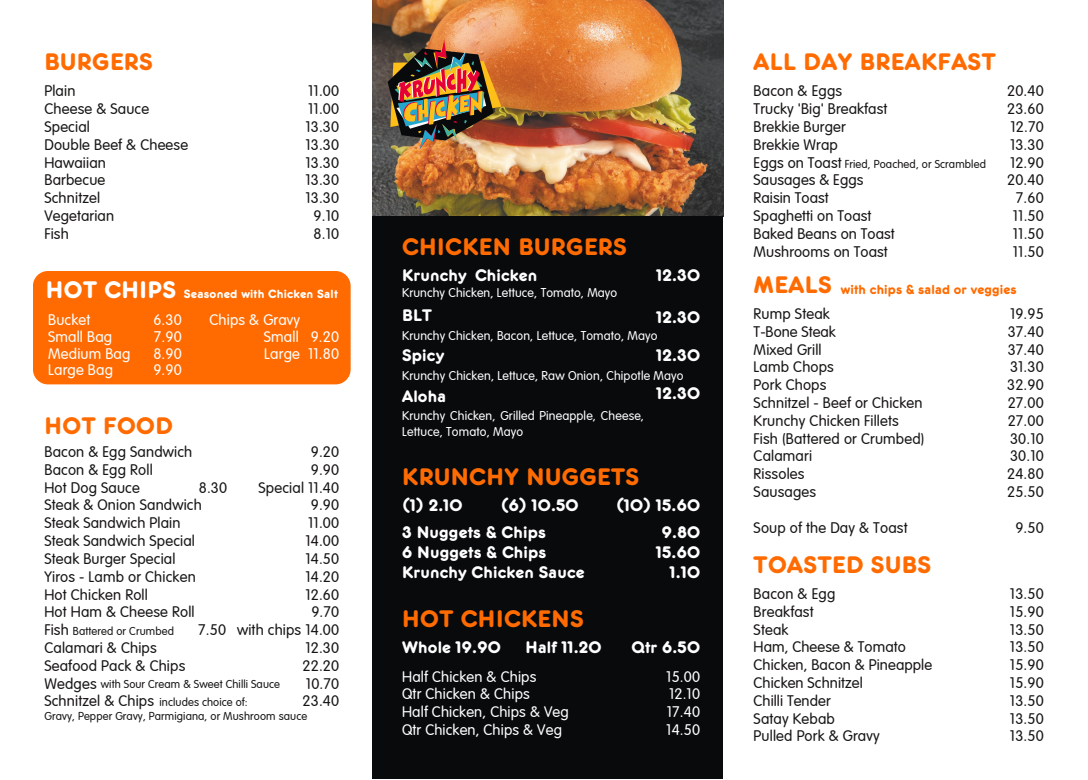
<style>
.page{position:relative;width:1088px;height:780px;background:#fff}
.page>*{position:absolute;margin:0;border:0;box-sizing:border-box;transform-origin:0 0}
.t1{font:25px "Frankfurter Medium Std";letter-spacing:.02em;color:#ff6b01}
.t2{font:25px "Frankfurter Medium Std";letter-spacing:.02em;color:#fff}
.t3{font:17.5px/27.2px "Frankfurter Medium Std";letter-spacing:.01em;color:#fff}
.t4{font:300 15px/17.8px "VAG Rounded";letter-spacing:.01em;color:#171615}
.t5{font:300 15px/16.9px "VAG Rounded";letter-spacing:.01em;color:#fff}
.t6{font:13.75px "Frankfurter Medium Std";letter-spacing:.01em;color:#ff6b01}
.t7{font:300 12.5px/16px "VAG Rounded";letter-spacing:.01em;color:#fff}
.t8{font:12.5px "Frankfurter Medium Std";letter-spacing:.02em;color:#fff}
.t9{font:300 11.25px "VAG Rounded";letter-spacing:.01em;color:#171615}
</style>
<div class="page">
<img style="left:372px;top:0;width:351px;height:216px">
<img style="left:387px;top:39px;width:114px;height:110px">
<div style="left:33px;top:271px;width:317px;height:113px;background:#ff6b01;border-radius:15px"></div>
<div style="left:372px;top:216px;width:351px;height:563px;background:#080a0c"></div>
<h4 class="t1" style="left:44px;top:54px;width:110px">BURGERS</h4>
<h1 class="t4" style="left:44px;top:83px;width:145px">Plain<br>Cheese &amp; Sauce<br>Special<br>Double Beef &amp; Cheese<br>Hawaiian<br>Barbecue<br>Schnitzel<br>Vegetarian</h1>
<h3 class="t4" style="left:44px;top:225px;width:26px">Fish</h3>
<h3 class="t4" style="left:305px;top:83px;width:35px;text-align:center">11.00<br>11.00<br>13.30<br>13.30<br>13.30<br>13.30<br>13.30<br>9.10<br>8.10</h3>
<p class="t2" style="left:46px;top:281px;width:132px">HOT CHIPS</p>
<p class="t8" style="left:184px;top:290px;width:155px">Seasoned with Chicken Salt</p>
<h3 class="t5" style="left:48px;top:312px;width:84px">Bucket<br>Small Bag<br>Medium Bag<br>Large Bag</h3>
<h3 class="t5" style="left:153px;top:312px;width:30px;text-align:justify">6.30<br>7.90<br>8.90<br>9.90</h3>
<h1 class="t1" style="left:44px;top:417px;width:130px">HOT FOOD</h1>
<h3 class="t5" style="left:264px;top:312px;width:77px;text-indent:-54px">Chips &amp; Gravy<br>Small 9.20<br>Large 11.80</h3>
<p class="t4" style="left:44px;top:443px;width:149px">Bacon &amp; Egg Sandwich</p>
<p class="t4" style="left:44px;top:461px;width:110px">Bacon &amp; Egg Roll</p>
<p class="t4" style="left:44px;top:479px;width:97px">Hot Dog Sauce</p>
<p class="t4" style="left:199px;top:479px;width:30px">8.30</p>
<p class="t4" style="left:44px;top:497px;width:159px">Steak &amp; Onion Sandwich</p>
<p class="t4" style="left:44px;top:515px;width:138px">Steak Sandwich Plain</p>
<p class="t4" style="left:44px;top:533px;width:152px">Steak Sandwich Special</p>
<p class="t4" style="left:44px;top:550px;width:133px">Steak Burger Special</p>
<p class="t4" style="left:44px;top:568px;width:153px">Yiros - Lamb or Chicken</p>
<p class="t4" style="left:44px;top:586px;width:105px">Hot Chicken Roll</p>
<p class="t4" style="left:44px;top:604px;width:152px">Hot Ham &amp; Cheese Roll</p>
<p class="t4" style="left:44px;top:622px;width:26px">Fish</p>
<p class="t4" style="left:198px;top:622px;width:29px">7.50</p>
<p class="t4" style="left:44px;top:639px;width:114px">Calamari &amp; Chips</p>
<p class="t4" style="left:44px;top:657px;width:142px">Seafood Pack &amp; Chips</p>
<p class="t4" style="left:44px;top:675px;width:54px">Wedges</p>
<p class="t4" style="left:44px;top:693px;width:111px">Schnitzel &amp; Chips</p>
<p class="t9" style="left:44px;top:710px;width:264px">Gravy, Pepper Gravy, Parmigiana, or Mushroom sauce</p>
<p class="t4" style="left:237px;top:443px;width:104px;text-align:right">9.20<br>9.90<br>Special 11.40<br>9.90<br>11.00<br>14.00<br>14.50<br>14.20<br>12.60<br>9.70<br>with chips 14.00<br>12.30<br>22.20<br>10.70<br>23.40</p>
<p class="t9" style="left:73px;top:625px;width:103px">Battered or Crumbed</p>
<p class="t9" style="left:101px;top:678px;width:181px">with Sour Cream &amp; Sweet Chilli Sauce</p>
<h3 class="t9" style="left:159px;top:696px;width:90px">includes choice of:</h3>
<h3 class="t1" style="left:402px;top:238px;width:226px">CHICKEN BURGERS</h3>
<h2 class="t3" style="left:402px;top:263px;width:137px">Krunchy Chicken</h2>
<h2 class="t3" style="left:402px;top:303px;width:31px">BLT</h2>
<h2 class="t3" style="left:402px;top:344px;width:44px">Spicy</h2>
<h2 class="t3" style="left:402px;top:384px;width:45px">Aloha</h2>
<p class="t3" style="left:656px;top:263px;width:45px">12.30</p>
<h3 class="t3" style="left:656px;top:305px;width:45px">12.30</h3>
<h1 class="t3" style="left:656px;top:343px;width:45px">12.30</h1>
<h3 class="t3" style="left:656px;top:382px;width:45px">12.30</h3>
<h3 class="t7" style="left:402px;top:285px;width:217px">Krunchy Chicken, Lettuce, Tomato, Mayo</h3>
<h3 class="t7" style="left:402px;top:328px;width:257px">Krunchy Chicken, Bacon, Lettuce, Tomato, Mayo</h3>
<h1 class="t7" style="left:402px;top:368px;width:283px">Krunchy Chicken, Lettuce, Raw Onion, Chipotle Mayo</h1>
<h3 class="t7" style="left:402px;top:408px;width:243px">Krunchy Chicken, Grilled Pineapple, Cheese,<br>Lettuce, Tomato, Mayo</h3>
<h1 class="t1" style="left:402px;top:469px;width:238px">KRUNCHY NUGGETS</h1>
<h3 class="t3" style="left:402px;top:493px;width:178px;text-indent:99px">(6) 10.50<br>3 Nuggets &amp; Chips</h3>
<h3 class="t3" style="left:402px;top:544px;width:184px;line-height:19.8px">6 Nuggets &amp; Chips<br>Krunchy Chicken Sauce</h3>
<h3 class="t3" style="left:402px;top:493px;width:62px">(1) 2.10</h3>
<h3 class="t1" style="left:402px;top:610px;width:183px">HOT CHICKENS</h3>
<h3 class="t3" style="left:616px;top:493px;width:85px;text-align:right">(10) 15.60<br>9.80</h3>
<h3 class="t3" style="left:656px;top:544px;width:45px;line-height:19.8px;text-align:right">15.60<br>1.10</h3>
<h3 class="t3" style="left:402px;top:635px;width:100px">Whole 19.90</h3>
<h1 class="t3" style="left:525px;top:635px;width:77px">Half 11.20</h1>
<h3 class="t3" style="left:631px;top:635px;width:70px">Qtr 6.50</h3>
<h1 class="t5" style="left:402px;top:668px;width:168px;line-height:17.8px">Half Chicken &amp; Chips<br>Qtr Chicken &amp; Chips<br>Half Chicken, Chips &amp; Veg<br>Qtr Chicken, Chips &amp; Veg</h1>
<h2 class="t5" style="left:666px;top:668px;width:35px;line-height:17.8px;text-align:justify">15.00<br>12.10<br>17.40<br>14.50</h2>
<h1 class="t1" style="left:753px;top:54px;width:243px">ALL DAY BREAKFAST</h1>
<p class="t4" style="left:753px;top:83px;width:143px">Bacon &amp; Eggs<br>Trucky 'Big' Breakfast<br>Brekkie Burger<br>Brekkie Wrap<br>Eggs on Toast<br>Sausages &amp; Eggs<br>Raisin Toast<br>Spaghetti on Toast<br>Baked Beans on Toast<br>Mushrooms on Toast</p>
<h2 class="t9" style="left:844px;top:157px;width:143px">Fried, Poached, or Scrambled</h2>
<h4 class="t4" style="left:1007px;top:83px;width:38px;text-align:center">20.40<br>23.60<br>12.70<br>13.30<br>12.90<br>20.40<br>7.60<br>11.50<br>11.50<br>11.50</h4>
<h4 class="t1" style="left:753px;top:276px;width:80px">MEALS</h4>
<h2 class="t6" style="left:840px;top:284px;width:177px">with chips &amp; salad or veggies</h2>
<h1 class="t4" style="left:753px;top:305px;width:172px">Rump Steak<br>T-Bone Steak<br>Mixed Grill<br>Lamb Chops<br>Pork Chops<br>Schnitzel - Beef or Chicken<br>Krunchy Chicken Fillets<br>Fish (Battered or Crumbed)</h1>
<h2 class="t4" style="left:753px;top:448px;width:64px">Calamari<br>Rissoles<br>Sausages</h2>
<h2 class="t4" style="left:753px;top:519px;width:155px">Soup of the Day &amp; Toast</h2>
<h4 class="t1" style="left:753px;top:556px;width:179px">TOASTED SUBS</h4>
<h2 class="t4" style="left:753px;top:585px;width:180px">Bacon &amp; Egg<br>Breakfast<br>Steak<br>Ham, Cheese &amp; Tomato<br>Chicken, Bacon &amp; Pineapple<br>Chicken Schnitzel<br>Chilli Tender<br>Satay Kebab<br>Pulled Pork &amp; Gravy</h2>
<h2 class="t4" style="left:1007px;top:305px;width:38px;text-align:justify">19.95<br>37.40<br>37.40<br>31.30<br>32.90<br>27.00<br>27.00<br>30.10<br>30.10<br>24.80<br>25.50</h2>
<h2 class="t4" style="left:1015px;top:519px;width:30px">9.50</h2>
<h4 class="t4" style="left:1010px;top:585px;width:35px;text-align:justify">13.50<br>15.90<br>13.50<br>13.50<br>15.90<br>15.90<br>13.50<br>13.50<br>13.50</h4>
</div>
